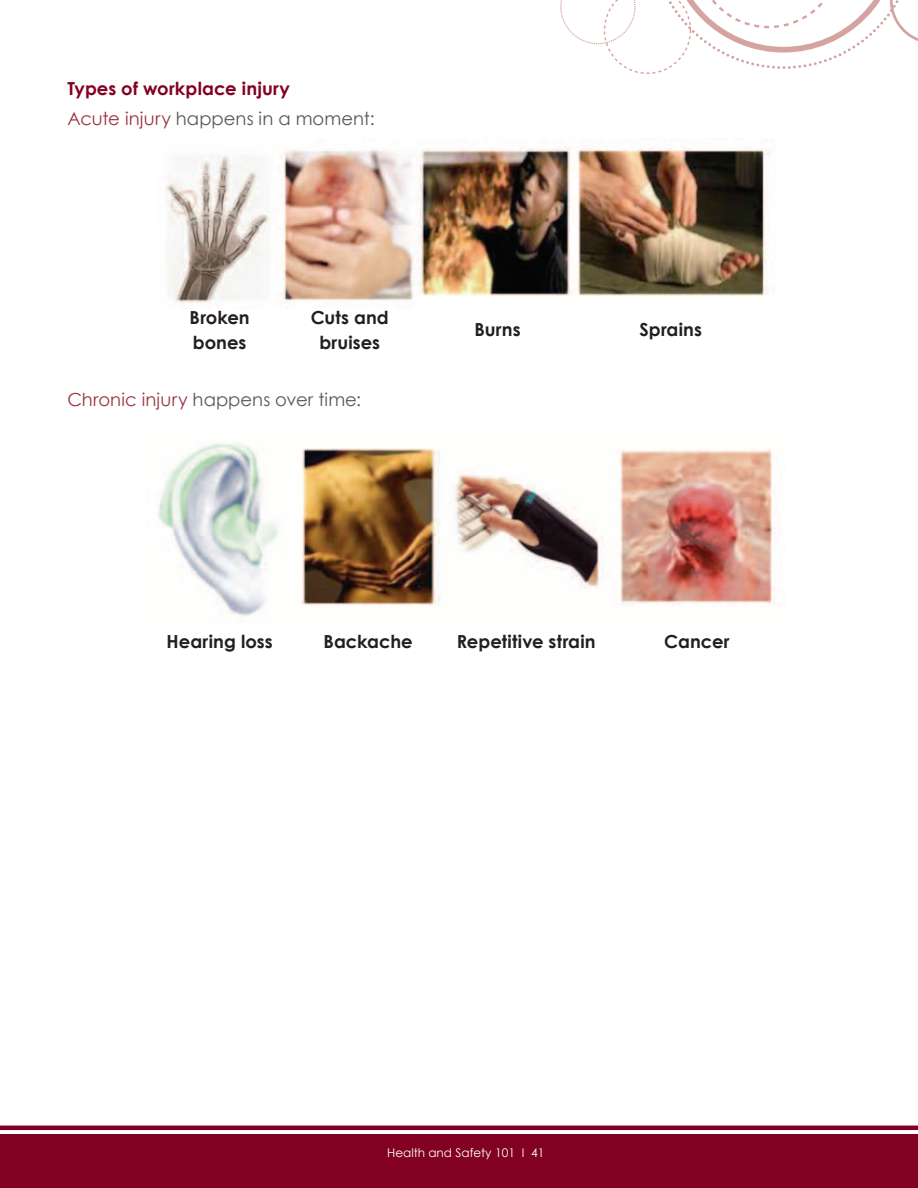
<style>
.page{position:relative;width:918px;height:1188px;background:#fff}
.page>*{position:absolute;margin:0;border:0;box-sizing:border-box;transform-origin:0 0}
.t1{font:700 18px/25.5px "Century Gothic";letter-spacing:.005em;color:#231f20}
.t2{font:700 18px/30.9px "Century Gothic";letter-spacing:.01em;color:#820123}
.t3{font:18px "Century Gothic";color:#57585a}
.t4{font:12px "Century Gothic";color:#fff}
.s1{font-weight:400;color:#98343f}
.s2{font-weight:400;color:#57585a}
.s3{color:#98343f}
</style>
<div class="page">
<hr style="left:0;top:1126px;width:918px;height:4px;background:#820123">
<div style="left:0;top:1134px;width:918px;height:54px;background:#820123"></div>
<svg style="left:560px;top:0;width:358px;height:74px"></svg>
<img style="left:165px;top:141px;width:606px;height:167px">
<img style="left:158px;top:443px;width:618px;height:173px">
<p class="t2" style="left:68px;top:72px;width:309px">Types of workplace injury<br><span class="s1">Acute injury</span> <span class="s2">happens in a moment:</span></p>
<p class="t1" style="left:190px;top:304px;width:62px">Broken bones</p>
<p class="t1" style="left:311px;top:304px;width:80px;text-align:center">Cuts and bruises</p>
<p class="t3" style="left:68px;top:388px;width:295px"><span class="s3">Chronic injury</span> happens over time:</p>
<p class="t1" style="left:474px;top:317px;width:48px">Burns</p>
<p class="t1" style="left:639px;top:317px;width:64px">Sprains</p>
<p class="t1" style="left:167px;top:629px;width:108px">Hearing loss</p>
<p class="t1" style="left:324px;top:629px;width:91px">Backache</p>
<p class="t1" style="left:457px;top:629px;width:140px">Repetitive strain</p>
<p class="t1" style="left:664px;top:629px;width:67px">Cancer</p>
<p class="t4" style="left:387px;top:1145px;width:159px">Health and Safety 101 I 41</p>
</div>
